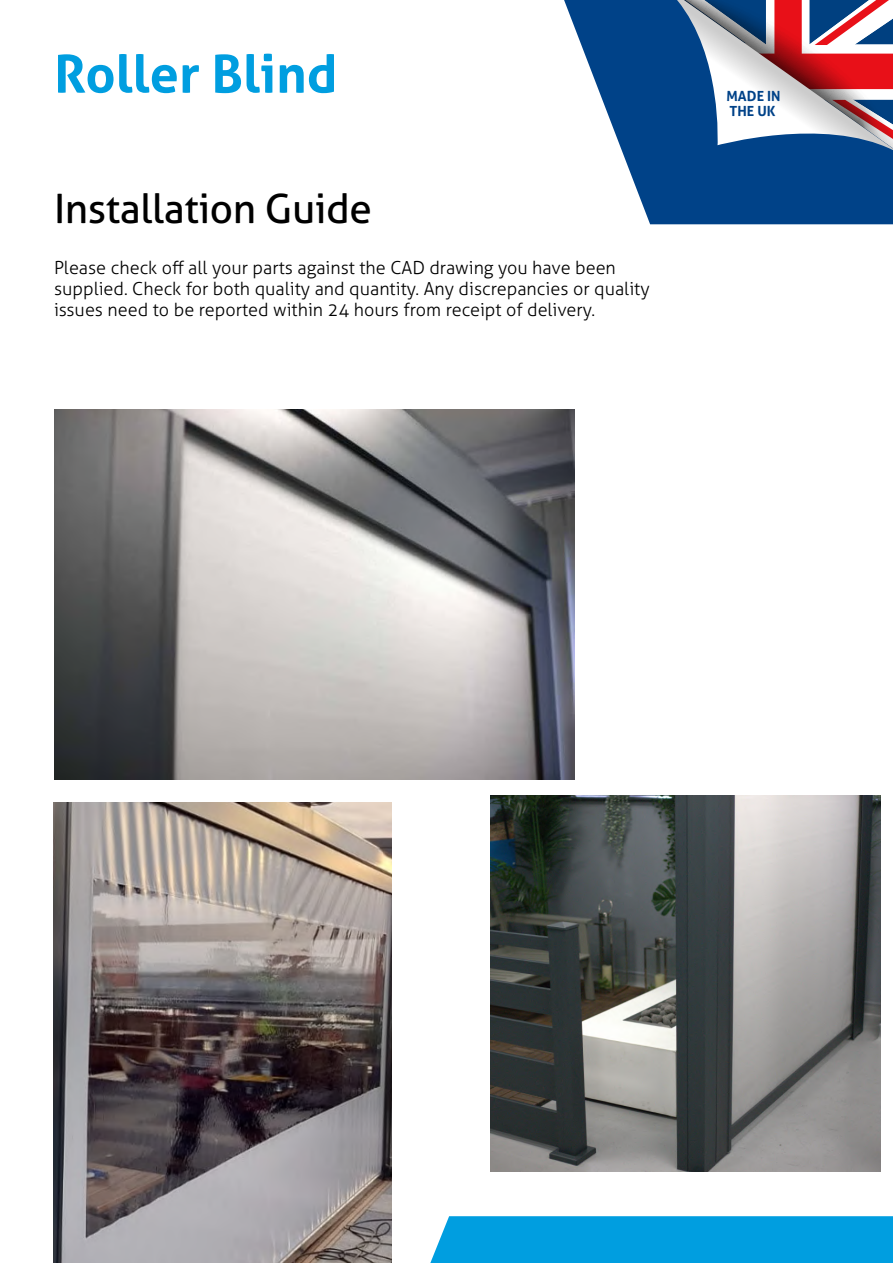
<style>
.page{position:relative;width:893px;height:1263px;background:#fff}
.page>*{position:absolute;margin:0;border:0;box-sizing:border-box;transform-origin:0 0}
.t1{font:700 52.2px "Aller";color:#009ee0}
.t2{font:40.5px "Aller";letter-spacing:-.01em;color:#000}
.t3{font:300 18px/21px "Aller";color:#000}
.t4{font:700 13.95px/15.1px "Aller";color:#004288}
</style>
<div class="page">
<div style="left:430px;top:1216px;width:463px;height:47px;background:#009ee0"></div>
<svg style="left:564px;top:0;width:329px;height:224px;fill:#004288"></svg>
<svg style="left:675px;top:0;width:218px;height:160px"></svg>
<img style="left:490px;top:795px;width:391px;height:376px">
<img style="left:53px;top:802px;width:339px;height:461px">
<img style="left:54px;top:409px;width:521px;height:370px">
<h1 class="t1" style="left:54px;top:42px;width:285px">Roller Blind</h1>
<h2 class="t2" style="left:54px;top:184px;width:320px">Installation Guide</h2>
<p class="t3" style="left:54px;top:257px;width:597px">Please check off all your parts against the CAD drawing you have been supplied. Check for both quality and quantity. Any discrepancies or quality issues need to be reported within 24 hours from receipt of delivery.</p>
<p class="t4" style="left:726px;top:88px;width:56px">MADE IN<br>THE UK</p>
</div>
